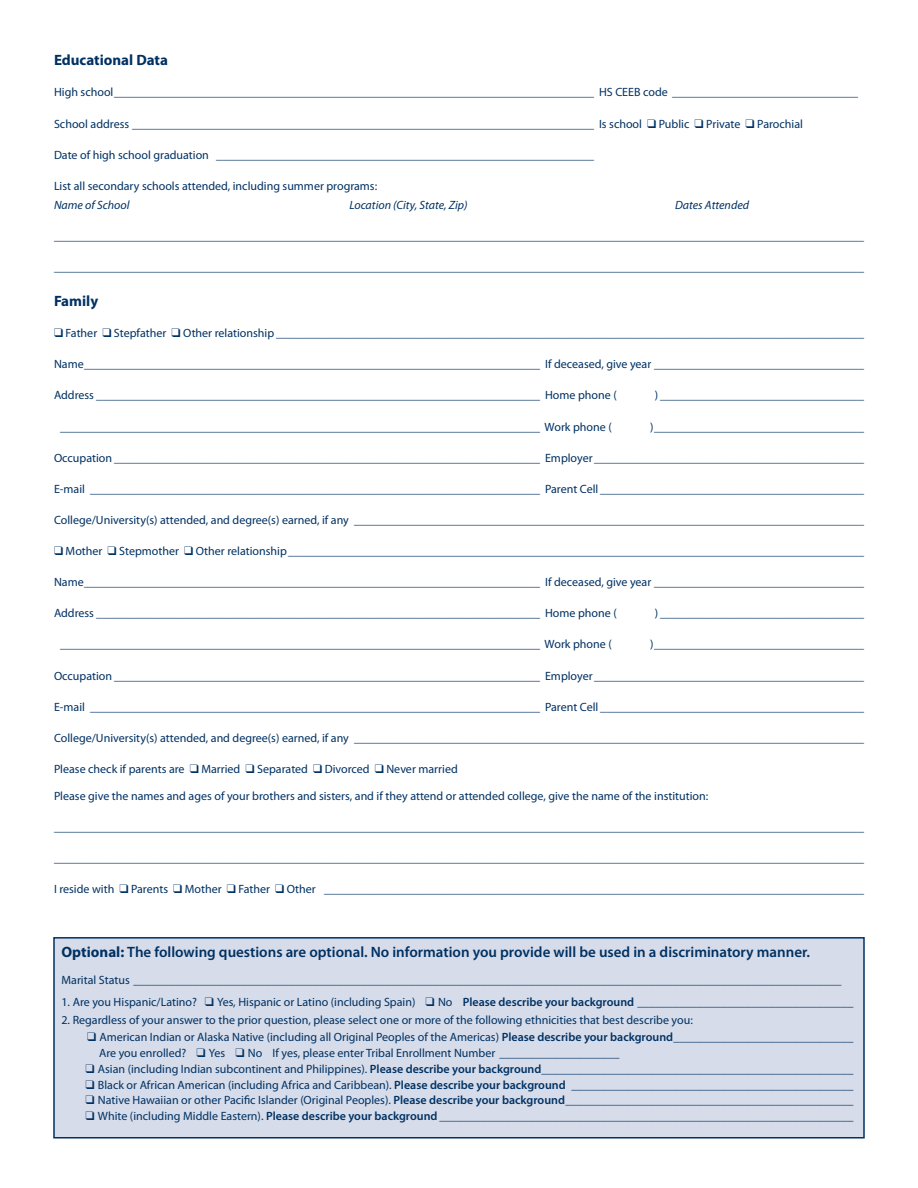
<style>
.page{position:relative;width:918px;height:1188px;background:#fff}
.page>*{position:absolute;margin:0;border:0;box-sizing:border-box;transform-origin:0 0}
.t1{font:600 15px "Myriad Pro";color:#003163}
.t2{font:700 15px "Myriad Pro";color:#003163}
.t3{font:12px/15.8px "Myriad Pro";color:#003163}
.t4{font:italic 12px "Myriad Pro";color:#003163}
.s1{font-weight:700}
.s2{font-weight:600}
</style>
<div class="page">
<div style="left:54px;top:938px;width:810px;height:200px;background:#d6dce9"></div>
<div style="left:53px;top:937px;width:812px;height:201px;border:2px solid #003163"></div>
<p class="t2" style="left:54px;top:50px;width:116px">Educational Data</p>
<p class="t3" style="left:54px;top:85px;width:805px">High school________________________________________________________________________________ HS CEEB code _______________________________</p>
<p class="t3" style="left:54px;top:116px;width:750px">School address _____________________________________________________________________________ Is school ❑ Public ❑ Private ❑ Parochial</p>
<p class="t3" style="left:54px;top:147px;width:541px">Date of high school graduation _______________________________________________________________</p>
<p class="t3" style="left:54px;top:178px;width:325px">List all secondary schools attended, including summer programs:</p>
<p class="t4" style="left:54px;top:198px;width:77px">Name of School</p>
<p class="t4" style="left:350px;top:198px;width:119px">Location (City, State, Zip)</p>
<p class="t4" style="left:675px;top:198px;width:76px">Dates Attended</p>
<p class="t3" style="left:54px;top:228px;width:811px">_______________________________________________________________________________________________________________________________________</p>
<p class="t3" style="left:54px;top:259px;width:811px">_______________________________________________________________________________________________________________________________________</p>
<p class="t2" style="left:54px;top:291px;width:46px">Family</p>
<p class="t3" style="left:54px;top:325px;width:811px">❑ Father ❑ Stepfather ❑ Other relationship __________________________________________________________________________________________________</p>
<p class="t3" style="left:54px;top:357px;width:811px">Name____________________________________________________________________________ If deceased, give year ___________________________________</p>
<p class="t3" style="left:54px;top:388px;width:564px">Address __________________________________________________________________________ Home phone (</p>
<p class="t3" style="left:655px;top:388px;width:211px">) __________________________________</p>
<p class="t3" style="left:60px;top:419px;width:553px">________________________________________________________________________________ Work phone (</p>
<p class="t3" style="left:650px;top:419px;width:215px">)___________________________________</p>
<p class="t3" style="left:54px;top:450px;width:811px">Occupation _______________________________________________________________________ Employer_____________________________________________</p>
<p class="t3" style="left:54px;top:481px;width:811px">E-mail ___________________________________________________________________________ Parent Cell ____________________________________________</p>
<p class="t3" style="left:54px;top:512px;width:811px">College/University(s) attended, and degree(s) earned, if any _____________________________________________________________________________________</p>
<p class="t3" style="left:54px;top:543px;width:811px">❑ Mother ❑ Stepmother ❑ Other relationship________________________________________________________________________________________________</p>
<p class="t3" style="left:54px;top:574px;width:811px">Name____________________________________________________________________________ If deceased, give year ___________________________________</p>
<p class="t3" style="left:54px;top:606px;width:564px">Address __________________________________________________________________________ Home phone (</p>
<p class="t3" style="left:655px;top:606px;width:211px">) __________________________________</p>
<p class="t3" style="left:60px;top:637px;width:553px">________________________________________________________________________________ Work phone (</p>
<p class="t3" style="left:650px;top:637px;width:215px">)___________________________________</p>
<p class="t3" style="left:54px;top:668px;width:811px">Occupation _______________________________________________________________________ Employer_____________________________________________</p>
<p class="t3" style="left:54px;top:699px;width:811px">E-mail ___________________________________________________________________________ Parent Cell ____________________________________________</p>
<p class="t3" style="left:54px;top:730px;width:811px">College/University(s) attended, and degree(s) earned, if any _____________________________________________________________________________________</p>
<p class="t3" style="left:54px;top:761px;width:405px">Please check if parents are ❑ Married ❑ Separated ❑ Divorced ❑ Never married</p>
<p class="t3" style="left:54px;top:788px;width:656px">Please give the names and ages of your brothers and sisters, and if they attend or attended college, give the name of the institution:</p>
<p class="t3" style="left:54px;top:819px;width:811px">_______________________________________________________________________________________________________________________________________</p>
<p class="t3" style="left:54px;top:850px;width:811px">_______________________________________________________________________________________________________________________________________</p>
<p class="t3" style="left:54px;top:881px;width:811px">I reside with ❑ Parents ❑ Mother ❑ Father ❑ Other __________________________________________________________________________________________</p>
<p class="t1" style="left:62px;top:943px;width:750px"><span class="s1">Optional:</span> The following questions are optional. No information you provide will be used in a discriminatory manner.</p>
<p class="t3" style="left:62px;top:973px;width:781px">Marital Status ______________________________________________________________________________________________________________________</p>
<p class="t3" style="left:62px;top:994px;width:793px">1. Are you Hispanic/Latino? ❑ Yes, Hispanic or Latino (including Spain) ❑ No <span class="s2">Please describe your background</span> ____________________________________</p>
<p class="t3" style="left:62px;top:1012px;width:633px">2. Regardless of your answer to the prior question, please select one or more of the following ethnicities that best describe you:</p>
<p class="t3" style="left:99px;top:1030px;width:756px;text-indent:-12px">❑ American Indian or Alaska Native (including all Original Peoples of the Americas) <span class="s2">Please describe your background______________________________<br></span>Are you enrolled? ❑ Yes ❑ No If yes, please enter Tribal Enrollment Number ____________________</p>
<p class="t3" style="left:86px;top:1061px;width:769px">❑ Asian (including Indian subcontinent and Philippines). <span class="s2">Please describe your background</span>____________________________________________________</p>
<p class="t3" style="left:86px;top:1077px;width:769px">❑ Black or African American (including Africa and Caribbean). <span class="s2">Please describe your background</span> _______________________________________________</p>
<p class="t3" style="left:86px;top:1093px;width:769px">❑ Native Hawaiian or other Pacific Islander (Original Peoples). <span class="s2">Please describe your background</span>________________________________________________</p>
<p class="t3" style="left:86px;top:1108px;width:769px">❑ White (including Middle Eastern). <span class="s2">Please describe your background</span> _____________________________________________________________________</p>
</div>
